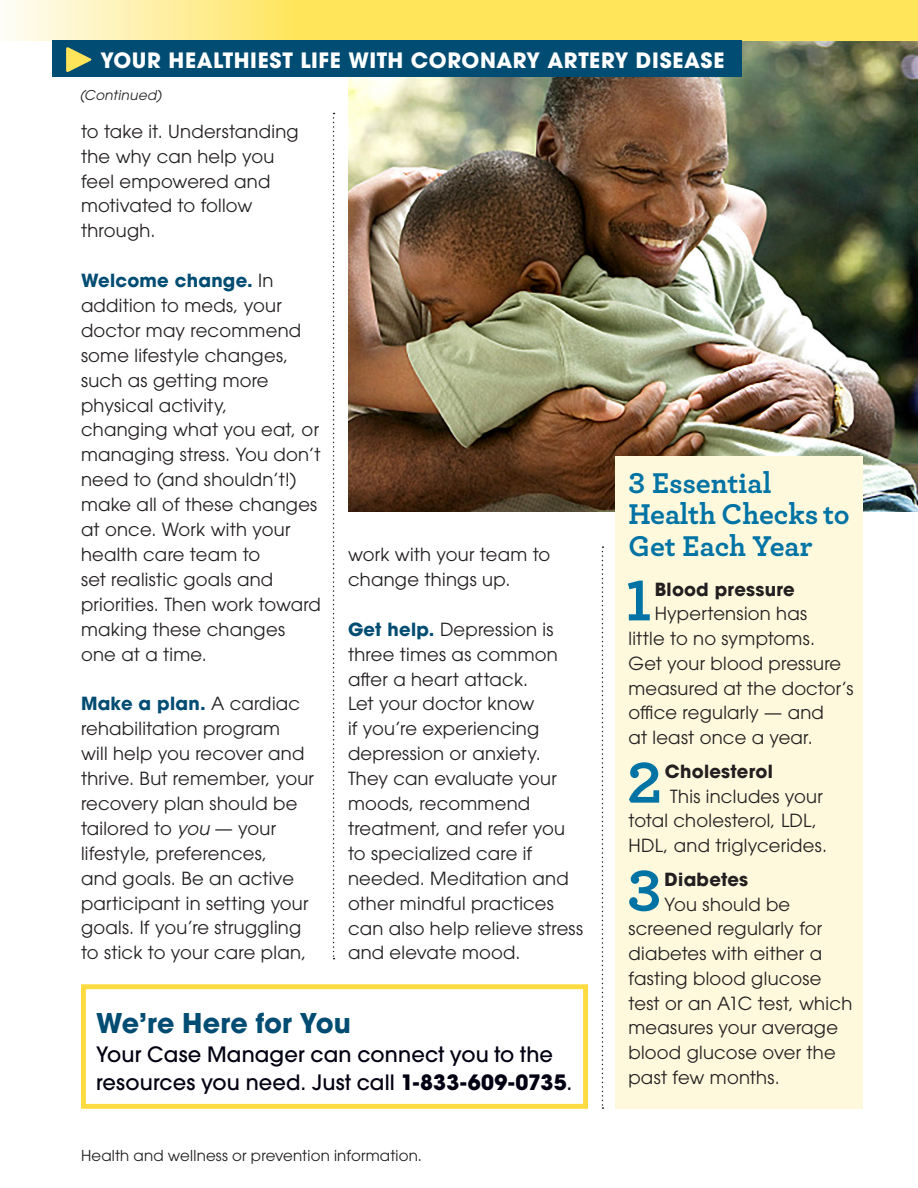
<style>
.page{position:relative;width:918px;height:1188px;background:#fff}
.page>*{position:absolute;margin:0;border:0;box-sizing:border-box;transform-origin:0 0}
.GK_AVMed21-TEXT_-NUM{font:700 60.3px "Archer";color:#0073a5}
.GK_Sibebar_Head{font:700 30px/31.5px "Archer";color:#0073a5}
.GK_AvMed_CTA{font:700 27px "ITC Avant Garde Std";letter-spacing:.005em;color:#004c72}
.GK_AvMed_CTA-2{font:500 21px/27.8px "ITC Avant Garde Std";letter-spacing:.005em;color:#000012}
.GK_Condition_2{font:700 21px "ITC Avant Garde Std";letter-spacing:.03em;color:#fff}
.GK_AVMed21-TEXT_-NO{font:18px/24.9px "ITC Avant Garde Std";letter-spacing:.015em;color:#231f20}
.GK_AVMed21-TEXT_-NUM-2{font:18px "ITC Avant Garde Std";letter-spacing:.015em;color:#231f20}
.GK_AVMed21-TEXT_-NUM-3{font:700 18px "ITC Avant Garde Std";letter-spacing:.015em;color:#231f20}
.GK_Info_folio_line{font:15px "ITC Avant Garde Std";letter-spacing:.01em;color:#231f20}
.GK_AVMed21-TEXT_-NO-2{font:italic 13.5px "ITC Avant Garde Std";letter-spacing:.025em;color:#231f20}
.s1{font-weight:700;color:#004c72}
.s2{font-style:italic}
.s3{font-weight:700}
</style>
<div class="page">
<img style="left:348px;top:41px;width:570px;height:470px">
<svg style="left:333px;top:113px;width:2px;height:846px"></svg>
<svg style="left:602px;top:546px;width:1px;height:563px"></svg>
<svg style="left:5px;top:0;width:913px;height:40px"></svg>
<div style="left:52px;top:40px;width:690px;height:37px;background:#004c72"></div>
<svg style="left:66px;top:47px;width:26px;height:25px"></svg>
<div style="left:81px;top:984px;width:507px;height:125px;border:5px solid #ffdb42"></div>
<div style="left:615px;top:456px;width:247px;height:653px;background:#fef9dd"></div>
<p class="GK_Condition_2" style="left:100px;top:46px;width:626px">YOUR HEALTHIEST LIFE WITH CORONARY ARTERY DISEASE</p>
<p class="GK_AVMed21-TEXT_-NO-2" style="left:80px;top:87px;width:83px">(Continued)</p>
<p class="GK_AVMed21-TEXT_-NO" style="left:81px;top:118px;width:219px">to take it. Understanding the why can help you feel empowered and motivated to follow through.</p>
<p class="GK_AVMed21-TEXT_-NO" style="left:81px;top:268px;width:241px"><span class="s1">Welcome change.</span> In addition to meds, your doctor may recommend some lifestyle changes, such as getting more physical activity,<br>changing what you eat, or managing stress. You don’t need to (and shouldn’t!) make all of these changes at once. Work with your health care team to<br>set realistic goals and priorities. Then work toward making these changes one at a time.</p>
<p class="GK_AVMed21-TEXT_-NO" style="left:81px;top:691px;width:235px"><span class="s1">Make a plan.</span> A cardiac rehabilitation program<br>will help you recover and thrive. But remember, your recovery plan should be tailored to <span class="s2">you</span> — your lifestyle, preferences,<br>and goals. Be an active participant in setting your goals. If you’re struggling to stick to your care plan,</p>
<p class="GK_AVMed21-TEXT_-NO" style="left:348px;top:542px;width:204px">work with your team to change things up.</p>
<p class="GK_AVMed21-TEXT_-NO" style="left:348px;top:616px;width:237px"><span class="s1">Get help.</span> Depression is three times as common after a heart attack.<br>Let your doctor know<br>if you’re experiencing depression or anxiety.<br>They can evaluate your moods, recommend treatment, and refer you to specialized care if needed. Meditation and other mindful practices can also help relieve stress and elevate mood.</p>
<p class="GK_AvMed_CTA" style="left:96px;top:1005px;width:256px">We’re Here for You</p>
<p class="GK_AvMed_CTA-2" style="left:96px;top:1041px;width:478px">Your Case Manager can connect you to the resources you need. Just call <span class="s3">1-833-609-0735</span>.</p>
<p class="GK_Info_folio_line" style="left:81px;top:1146px;width:343px">Health and wellness or prevention information.</p>
<p class="GK_Sibebar_Head" style="left:628px;top:465px;width:223px">3 Essential<br>Health Checks to<br>Get Each Year</p>
<p class="GK_AVMed21-TEXT_-NUM" style="left:625px;top:553px;width:28px">1</p>
<p class="GK_AVMed21-TEXT_-NUM-3" style="left:655px;top:577px;width:142px">Blood pressure</p>
<p class="GK_AVMed21-TEXT_-NUM-2" style="left:655px;top:603px;width:154px">Hypertension has</p>
<p class="GK_AVMed21-TEXT_-NUM-2" style="left:628px;top:627px;width:188px">little to no symptoms.</p>
<p class="GK_AVMed21-TEXT_-NUM-2" style="left:628px;top:652px;width:214px">Get your blood pressure</p>
<p class="GK_AVMed21-TEXT_-NUM-2" style="left:628px;top:677px;width:227px">measured at the doctor’s</p>
<p class="GK_AVMed21-TEXT_-NUM-2" style="left:628px;top:702px;width:197px">office regularly — and</p>
<p class="GK_AVMed21-TEXT_-NUM-2" style="left:628px;top:726px;width:186px">at least once a year.</p>
<p class="GK_AVMed21-TEXT_-NUM" style="left:627px;top:735px;width:37px">2</p>
<p class="GK_AVMed21-TEXT_-NUM-3" style="left:665px;top:759px;width:109px">Cholesterol</p>
<p class="GK_AVMed21-TEXT_-NUM-2" style="left:670px;top:785px;width:154px">This includes your</p>
<p class="GK_AVMed21-TEXT_-NUM-2" style="left:628px;top:810px;width:190px">total cholesterol, LDL,</p>
<p class="GK_AVMed21-TEXT_-NUM-2" style="left:628px;top:834px;width:200px">HDL, and triglycerides.</p>
<p class="GK_AVMed21-TEXT_-NUM" style="left:627px;top:843px;width:36px">3</p>
<p class="GK_AVMed21-TEXT_-NUM-3" style="left:665px;top:867px;width:85px">Diabetes</p>
<p class="GK_AVMed21-TEXT_-NUM-2" style="left:665px;top:893px;width:127px">You should be</p>
<p class="GK_AVMed21-TEXT_-NUM-2" style="left:628px;top:918px;width:195px">screened regularly for</p>
<p class="GK_AVMed21-TEXT_-NUM-2" style="left:628px;top:942px;width:195px">diabetes with either a</p>
<p class="GK_AVMed21-TEXT_-NUM-2" style="left:628px;top:967px;width:195px">fasting blood glucose</p>
<p class="GK_AVMed21-TEXT_-NUM-2" style="left:628px;top:992px;width:225px">test or an A1C test, which</p>
<p class="GK_AVMed21-TEXT_-NUM-2" style="left:628px;top:1017px;width:211px">measures your average</p>
<p class="GK_AVMed21-TEXT_-NUM-2" style="left:628px;top:1041px;width:209px">blood glucose over the</p>
<p class="GK_AVMed21-TEXT_-NUM-2" style="left:628px;top:1066px;width:153px">past few months.</p>
</div>
